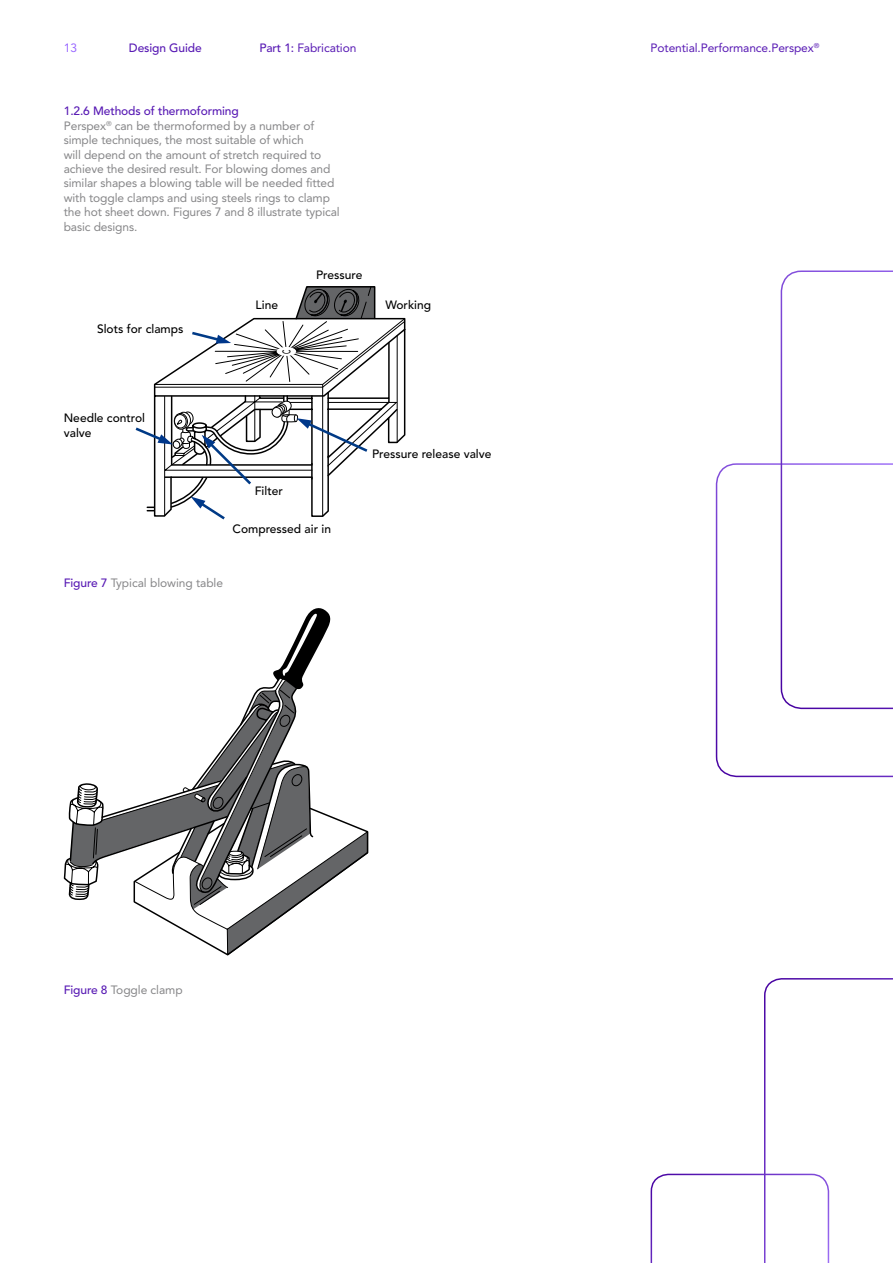
<style>
.page{position:relative;width:893px;height:1263px;background:#fff}
.page>*{position:absolute;margin:0;border:0;box-sizing:border-box;transform-origin:0 0}
.t1{font:12px/14.4px "Avenir LT Std";letter-spacing:-.01em;color:#868688}
.t2{font:500 12px/14.4px "Avenir";color:#000}
.t3{font:12px "Avenir LT Std";letter-spacing:-.01em;color:#581ab4}
.t4{font:500 12px "Avenir LT Std";letter-spacing:-.01em;color:#581ab4}
.t5{font:12px "Avenir LT Std";color:#9968ff}
.t6{font:500 11.1px "Avenir";color:#000;scale:.55 1}
.t7{font:7.05px "Avenir LT Std";color:#581ab4}
.s1{font-weight:500}
.s2{font-weight:500;color:#581ab4}
</style>
<div class="page">
<svg style="left:651px;top:978px;width:242px;height:285px"></svg>
<svg style="left:716px;top:463px;width:177px;height:314px"></svg>
<svg style="left:781px;top:270px;width:112px;height:439px"></svg>
<svg style="left:135px;top:286px;width:271px;height:234px"></svg>
<svg style="left:64px;top:608px;width:304px;height:347px"></svg>
<p class="t5" style="left:64px;top:40px;width:15px">13</p>
<p class="t3" style="left:651px;top:40px;width:165px">Potential.Performance.Perspex</p>
<p class="t4" style="left:129px;top:41px;width:74px">Design Guide</p>
<p class="t7" style="left:814px;top:41px;width:7px">®</p>
<p class="t3" style="left:259px;top:40px;width:98px"><span class="s1">Part 1:</span> Fabrication</p>
<p class="t1" style="left:64px;top:104px;width:277px"><span class="s2">1.2.6 Methods of thermoforming<br></span>Perspex<sup>®</sup> can be thermoformed by a number of simple techniques, the most suitable of which<br>will depend on the amount of stretch required to achieve the desired result. For blowing domes and similar shapes a blowing table will be needed fitted with toggle clamps and using steels rings to clamp the hot sheet down. Figures 7 and 8 illustrate typical basic designs.</p>
<p class="t2" style="left:316px;top:267px;width:48px">Pressure</p>
<p class="t2" style="left:97px;top:321px;width:88px">Slots for clamps</p>
<p class="t2" style="left:256px;top:297px;width:24px">Line</p>
<p class="t2" style="left:385px;top:297px;width:47px">Working</p>
<p class="t6" style="left:277px;top:354px;width:9px;rotate:-90deg">C</p>
<p class="t2" style="left:64px;top:410px;width:83px">Needle control valve</p>
<p class="t2" style="left:255px;top:483px;width:30px">Filter</p>
<p class="t2" style="left:233px;top:521px;width:100px">Compressed air in</p>
<p class="t1" style="left:64px;top:575px;width:161px"><span class="s2">Figure 7</span> Typical blowing table</p>
<p class="t2" style="left:372px;top:446px;width:121px">Pressure release valve</p>
<p class="t1" style="left:64px;top:982px;width:121px"><span class="s2">Figure 8</span> Toggle clamp</p>
</div>
